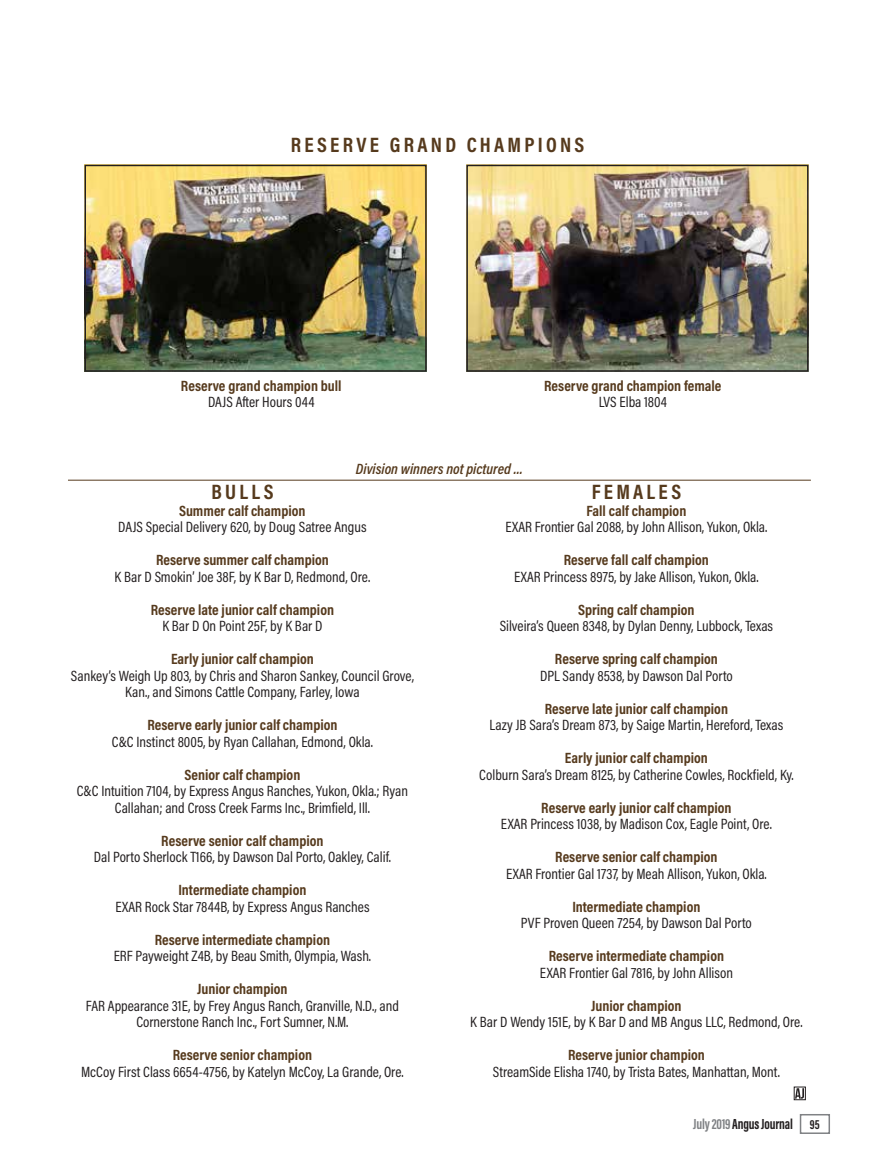
<style>
.page{position:relative;width:878px;height:1168px;background:#fff}
.page>*{position:absolute;margin:0;border:0;box-sizing:border-box;transform-origin:0 0}
.Grands{font:700 21px "Acumin Pro Cond";letter-spacing:.155em;color:#563a1d}
.ShowAnimal{font:15px/16.5px "Acumin Pro Cond";color:#231f20;text-align:center}
.ShowWin{font:700 15px "Acumin Pro Cond";color:#563a1d}
.NotPictured{font:italic 600 15px "Acumin Pro Cond";color:#563a1d}
.t1{font:700 15px "Acumin Pro Extra Cond";letter-spacing:-.01em;color:#231f20}
.s1{color:#808285}
.s2{font-size:13.5px}
</style>
<div class="page">
<hr style="left:68px;top:480px;width:742px;height:1px;background:#563a1d">
<img style="left:87px;top:168px;width:336px;height:201px">
<div style="left:84px;top:165px;width:342px;height:207px;border:2px solid #231f20"></div>
<img style="left:469px;top:168px;width:336px;height:201px">
<div style="left:466px;top:165px;width:342px;height:207px;border:2px solid #231f20"></div>
<div style="left:793px;top:1087px;width:12px;height:13px;border:1px solid #231f20"></div>
<svg style="left:795px;top:1088px;width:9px;height:10px"></svg>
<div style="left:799px;top:1114px;width:31px;height:20px;border:2px solid #808285"></div>
<p class="Grands" style="left:291px;top:131px;width:295px">RESERVE GRAND CHAMPIONS</p>
<p class="ShowWin" style="left:181px;top:375px;width:162px">Reserve grand champion bull</p>
<p class="ShowAnimal" style="left:208px;top:393px;width:108px">DAJS After Hours 044</p>
<p class="NotPictured" style="left:356px;top:459px;width:169px">Division winners not pictured …</p>
<p class="ShowWin" style="left:544px;top:375px;width:179px">Reserve grand champion female</p>
<p class="ShowAnimal" style="left:598px;top:393px;width:70px">LVS Elba 1804</p>
<p class="Grands" style="left:211px;top:478px;width:63px">BULLS</p>
<p class="ShowWin" style="left:179px;top:500px;width:128px">Summer calf champion</p>
<p class="ShowAnimal" style="left:118px;top:518px;width:250px">DAJS Special Delivery 620, by Doug Satree Angus</p>
<p class="ShowWin" style="left:156px;top:550px;width:174px">Reserve summer calf champion</p>
<p class="ShowAnimal" style="left:115px;top:568px;width:257px">K Bar D Smokin’ Joe 38F, by K Bar D, Redmond, Ore.</p>
<p class="ShowWin" style="left:151px;top:599px;width:185px">Reserve late junior calf champion</p>
<p class="ShowAnimal" style="left:162px;top:617px;width:162px">K Bar D On Point 25F, by K Bar D</p>
<p class="ShowWin" style="left:171px;top:649px;width:144px">Early junior calf champion</p>
<p class="ShowAnimal" style="left:71px;top:667px;width:344px">Sankey’s Weigh Up 803, by Chris and Sharon Sankey, Council Grove,<br>Kan., and Simons Cattle Company, Farley, Iowa</p>
<p class="ShowWin" style="left:147px;top:715px;width:192px">Reserve early junior calf champion</p>
<p class="ShowAnimal" style="left:112px;top:733px;width:262px">C&amp;C Instinct 8005, by Ryan Callahan, Edmond, Okla.</p>
<p class="ShowWin" style="left:184px;top:764px;width:117px">Senior calf champion</p>
<p class="ShowAnimal" style="left:77px;top:782px;width:332px">C&amp;C Intuition 7104, by Express Angus Ranches, Yukon, Okla.; Ryan<br>Callahan; and Cross Creek Farms Inc., Brimfield, Ill.</p>
<p class="ShowWin" style="left:161px;top:830px;width:164px">Reserve senior calf champion</p>
<p class="ShowAnimal" style="left:94px;top:848px;width:299px">Dal Porto Sherlock T166, by Dawson Dal Porto, Oakley, Calif.</p>
<p class="ShowWin" style="left:178px;top:880px;width:129px">Intermediate champion</p>
<p class="ShowAnimal" style="left:115px;top:898px;width:256px">EXAR Rock Star 7844B, by Express Angus Ranches</p>
<p class="ShowWin" style="left:155px;top:929px;width:177px">Reserve intermediate champion</p>
<p class="ShowAnimal" style="left:114px;top:947px;width:259px">ERF Payweight Z4B, by Beau Smith, Olympia, Wash.</p>
<p class="ShowWin" style="left:197px;top:979px;width:92px">Junior champion</p>
<p class="ShowAnimal" style="left:86px;top:997px;width:314px">FAR Appearance 31E, by Frey Angus Ranch, Granville, N.D., and<br>Cornerstone Ranch Inc., Fort Sumner, N.M.</p>
<p class="ShowWin" style="left:173px;top:1045px;width:141px">Reserve senior champion</p>
<p class="ShowAnimal" style="left:81px;top:1063px;width:324px">McCoy First Class 6654-4756, by Katelyn McCoy, La Grande, Ore.</p>
<p class="Grands" style="left:591px;top:478px;width:91px">FEMALES</p>
<p class="ShowWin" style="left:586px;top:500px;width:101px">Fall calf champion</p>
<p class="ShowAnimal" style="left:505px;top:518px;width:263px">EXAR Frontier Gal 2088, by John Allison, Yukon, Okla.</p>
<p class="ShowWin" style="left:564px;top:550px;width:146px">Reserve fall calf champion</p>
<p class="ShowAnimal" style="left:514px;top:568px;width:246px">EXAR Princess 8975, by Jake Allison, Yukon, Okla.</p>
<p class="ShowWin" style="left:578px;top:599px;width:118px">Spring calf champion</p>
<p class="ShowAnimal" style="left:499px;top:617px;width:275px">Silveira’s Queen 8348, by Dylan Denny, Lubbock, Texas</p>
<p class="ShowWin" style="left:555px;top:649px;width:164px">Reserve spring calf champion</p>
<p class="ShowAnimal" style="left:540px;top:667px;width:194px">DPL Sandy 8538, by Dawson Dal Porto</p>
<p class="ShowWin" style="left:544px;top:698px;width:185px">Reserve late junior calf champion</p>
<p class="ShowAnimal" style="left:489px;top:716px;width:295px">Lazy JB Sara’s Dream 873, by Saige Martin, Hereford, Texas</p>
<p class="ShowWin" style="left:565px;top:748px;width:144px">Early junior calf champion</p>
<p class="ShowAnimal" style="left:479px;top:766px;width:316px">Colburn Sara’s Dream 8125, by Catherine Cowles, Rockfield, Ky.</p>
<p class="ShowWin" style="left:541px;top:797px;width:192px">Reserve early junior calf champion</p>
<p class="ShowAnimal" style="left:501px;top:815px;width:272px">EXAR Princess 1038, by Madison Cox, Eagle Point, Ore.</p>
<p class="ShowWin" style="left:555px;top:847px;width:164px">Reserve senior calf champion</p>
<p class="ShowAnimal" style="left:506px;top:865px;width:262px">EXAR Frontier Gal 1737, by Meah Allison, Yukon, Okla.</p>
<p class="ShowWin" style="left:572px;top:896px;width:129px">Intermediate champion</p>
<p class="ShowAnimal" style="left:521px;top:914px;width:232px">PVF Proven Queen 7254, by Dawson Dal Porto</p>
<p class="ShowWin" style="left:548px;top:946px;width:177px">Reserve intermediate champion</p>
<p class="ShowAnimal" style="left:540px;top:964px;width:194px">EXAR Frontier Gal 7816, by John Allison</p>
<p class="ShowWin" style="left:591px;top:995px;width:92px">Junior champion</p>
<p class="ShowAnimal" style="left:470px;top:1013px;width:334px">K Bar D Wendy 151E, by K Bar D and MB Angus LLC, Redmond, Ore.</p>
<p class="ShowWin" style="left:568px;top:1045px;width:138px">Reserve junior champion</p>
<p class="ShowAnimal" style="left:492px;top:1063px;width:289px">StreamSide Elisha 1740, by Trista Bates, Manhattan, Mont.</p>
<p class="t1" style="left:693px;top:1115px;width:128px"><span class="s1">July 2019</span> Angus Journal <span class="s2">95</span></p>
</div>
